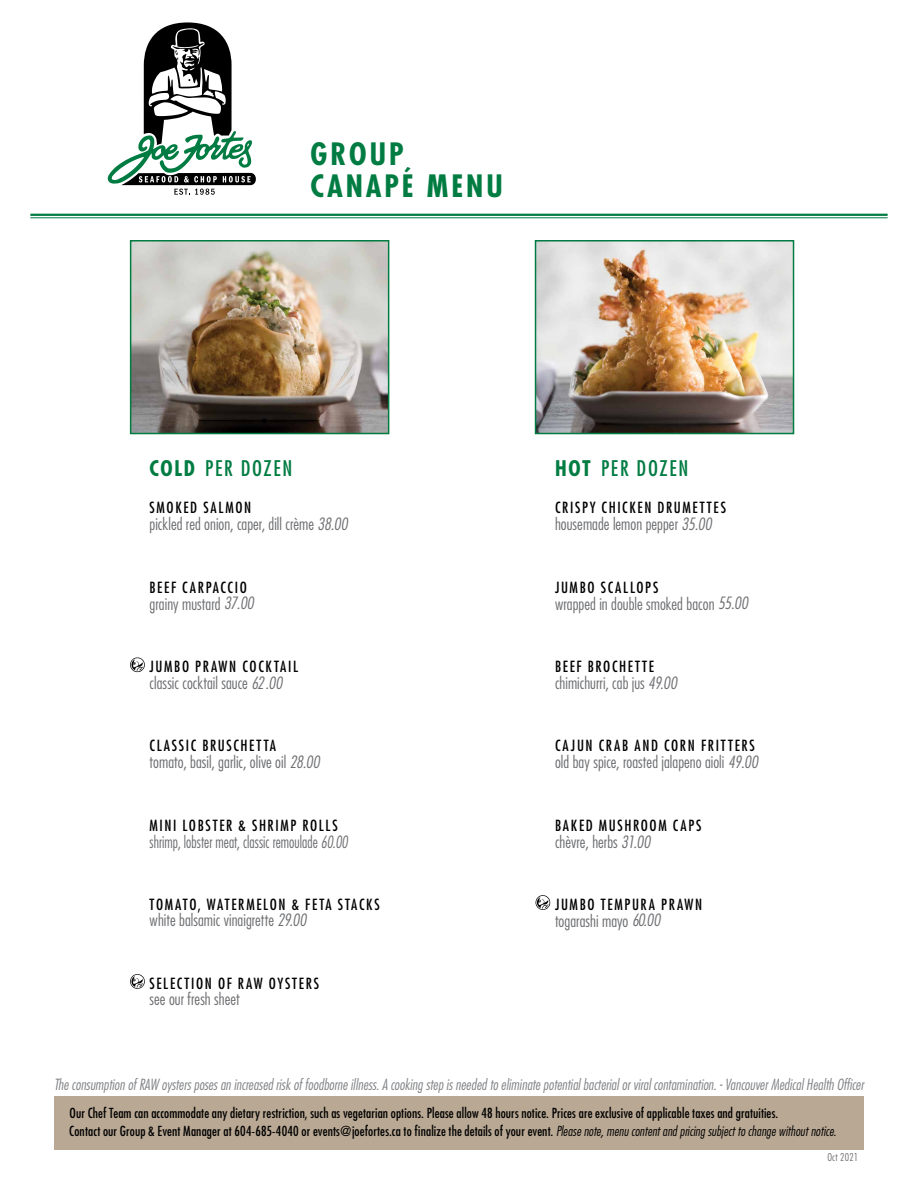
<style>
.page{position:relative;width:918px;height:1188px;background:#fff}
.page>*{position:absolute;margin:0;border:0;box-sizing:border-box;transform-origin:0 0}
.t1{font:700 condensed 30px/31.5px "Futura";letter-spacing:.1em;color:#007c42}
.t2{font:condensed 21px "Futura";letter-spacing:.085em;color:#007c42}
.t3{font:300 condensed 16.5px "Futura";color:#6d6e71}
.t4{font:300 condensed 16.5px "Futura";color:#6d6e71;scale:.9 1}
.t5{font:condensed 15px "Futura";letter-spacing:.11em;color:#000}
.t6{font:italic 300 condensed 15px "Futura";letter-spacing:.005em;color:#808285}
.t7{font:condensed 13.5px/18px "Futura";letter-spacing:.01em;color:#000}
.t8{font:300 condensed 10.5px "Futura";letter-spacing:.02em;color:#6d6e71}
.s1{font-weight:700}
.s2{font-style:italic}
.s3{font-weight:300;font-style:italic}
</style>
<div class="page">
<hr style="left:30px;top:214px;width:858px;height:2px;background:#007c42">
<hr style="left:30px;top:217px;width:858px;height:1px;background:#007c42">
<div style="left:54px;top:1096px;width:810px;height:54px;background:#b9a893"></div>
<svg style="left:130px;top:657px;width:15px;height:15px"></svg>
<svg style="left:130px;top:974px;width:15px;height:15px"></svg>
<svg style="left:108px;top:22px;width:148px;height:173px"></svg>
<svg style="left:535px;top:895px;width:15px;height:15px"></svg>
<img style="left:538px;top:243px;width:253px;height:188px">
<div style="left:535px;top:240px;width:259px;height:194px;border:2px solid #007c42"></div>
<img style="left:133px;top:243px;width:253px;height:188px">
<div style="left:130px;top:240px;width:259px;height:194px;border:2px solid #007c42"></div>
<h1 class="t1" style="left:310px;top:138px;width:194px">GROUP<br>CANAPÉ MENU</h1>
<p class="t2" style="left:150px;top:455px;width:144px"><span class="s1">COLD</span> PER DOZEN</p>
<p class="t5" style="left:150px;top:498px;width:103px">SMOKED SALMON</p>
<p class="t3" style="left:150px;top:514px;width:199px">pickled red onion, caper, dill crème <span class="s2">38.00</span></p>
<p class="t2" style="left:555px;top:455px;width:135px"><span class="s1">HOT</span> PER DOZEN</p>
<p class="t5" style="left:555px;top:498px;width:172px">CRISPY CHICKEN DRUMETTES</p>
<p class="t3" style="left:555px;top:514px;width:158px">housemade lemon pepper <span class="s2">35.00</span></p>
<p class="t5" style="left:150px;top:578px;width:99px">BEEF CARPACCIO</p>
<p class="t3" style="left:150px;top:594px;width:106px">grainy mustard <span class="s2">37.00</span></p>
<p class="t5" style="left:555px;top:578px;width:105px">JUMBO SCALLOPS</p>
<p class="t3" style="left:555px;top:594px;width:194px">wrapped in double smoked bacon <span class="s2">55.00</span></p>
<p class="t5" style="left:150px;top:657px;width:150px">JUMBO PRAWN COCKTAIL</p>
<p class="t3" style="left:150px;top:673px;width:134px">classic cocktail sauce <span class="s2">62 .00</span></p>
<p class="t5" style="left:555px;top:657px;width:101px">BEEF BROCHETTE</p>
<p class="t3" style="left:555px;top:673px;width:124px">chimichurri, cab jus <span class="s2">49.00</span></p>
<p class="t5" style="left:150px;top:737px;width:128px">CLASSIC BRUSCHETTA</p>
<p class="t3" style="left:150px;top:753px;width:172px">tomato, basil, garlic, olive oil <span class="s2">28.00</span></p>
<p class="t5" style="left:555px;top:737px;width:201px">CAJUN CRAB AND CORN FRITTERS</p>
<p class="t3" style="left:555px;top:753px;width:204px">old bay spice, roasted jalapeno aioli <span class="s2">49.00</span></p>
<p class="t5" style="left:150px;top:816px;width:190px">MINI LOBSTER &amp; SHRIMP ROLLS</p>
<p class="t4" style="left:150px;top:832px;width:222px">shrimp, lobster meat, classic remoulade <span class="s2">60.00</span></p>
<p class="t5" style="left:555px;top:816px;width:148px">BAKED MUSHROOM CAPS</p>
<p class="t3" style="left:555px;top:832px;width:97px">chèvre, herbs <span class="s2">31.00</span></p>
<p class="t5" style="left:150px;top:895px;width:232px">TOMATO, WATERMELON &amp; FETA STACKS</p>
<p class="t3" style="left:150px;top:911px;width:158px">white balsamic vinaigrette <span class="s2">29.00</span></p>
<p class="t5" style="left:555px;top:895px;width:149px">JUMBO TEMPURA PRAWN</p>
<p class="t3" style="left:555px;top:911px;width:107px">togarashi mayo <span class="s2">60.00</span></p>
<p class="t5" style="left:150px;top:974px;width:171px">SELECTION OF RAW OYSTERS</p>
<p class="t3" style="left:150px;top:989px;width:91px">see our fresh sheet</p>
<p class="t6" style="left:54px;top:1075px;width:811px">The consumption of RAW oysters poses an increased risk of foodborne illness. A cooking step is needed to eliminate potential bacterial or viral contamination. - Vancouver Medical Health Officer</p>
<p class="t7" style="left:69px;top:1104px;width:769px">Our Chef Team can accommodate any dietary restriction, such as vegetarian options. Please allow 48 hours notice. Prices are exclusive of applicable taxes and gratuities.<br>Contact our Group &amp; Event Manager at 604-685-4040 or events@joefortes.ca to finalize the details of your event. <span class="s3">Please note, menu content and pricing subject to change without notice.</span></p>
<p class="t8" style="left:827px;top:1151px;width:32px">Oct 2021</p>
</div>
